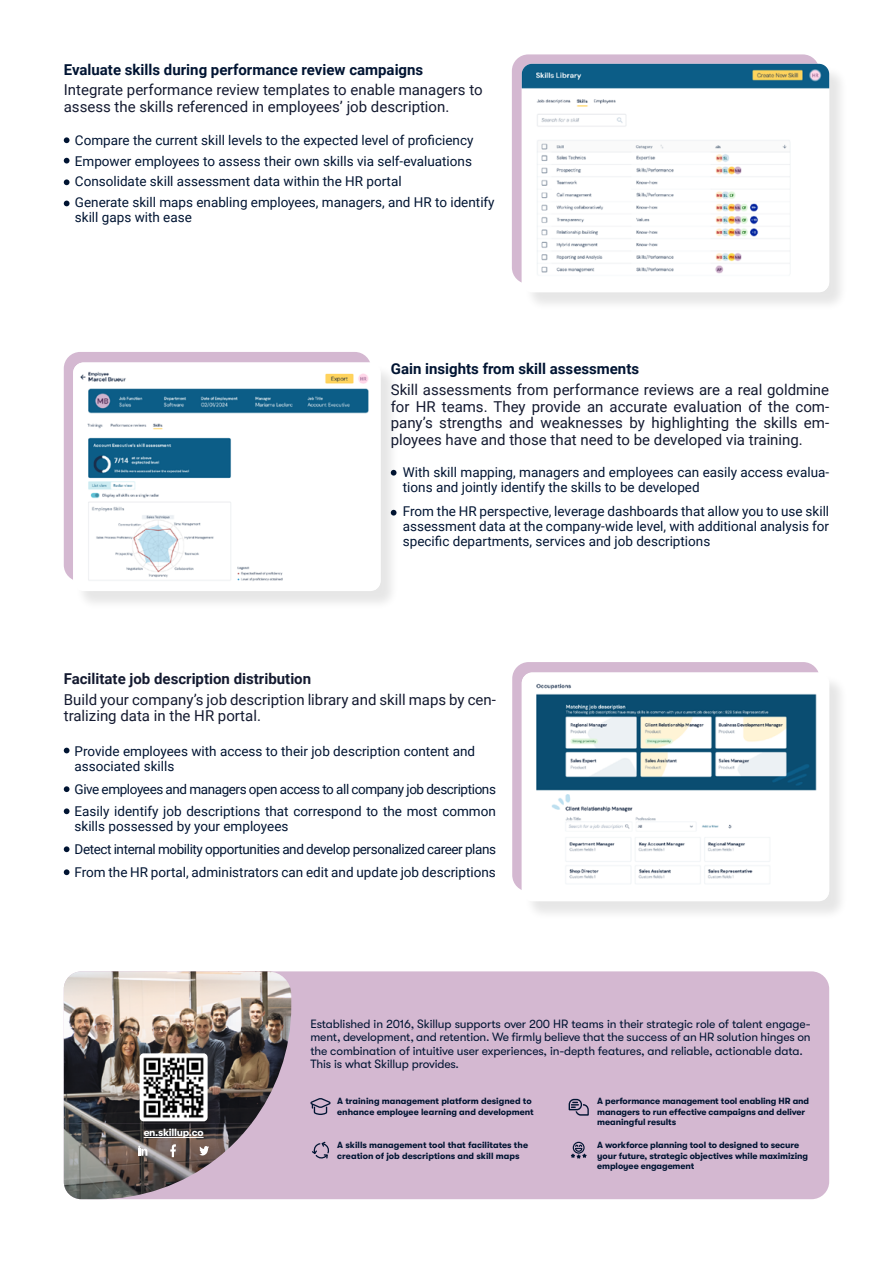
<style>
.page{position:relative;width:893px;height:1263px;background:#fff}
.page>*{position:absolute;margin:0;border:0;box-sizing:border-box;transform-origin:0 0}
.t1{font:15px/16.5px "Roboto";color:#141a30}
.t2{font:700 15px "Roboto";color:#001432}
.t3{font:700 15px "Roboto";color:#141a30}
.t4{font:13.5px/15px "Roboto";color:#001432}
.t5{font:13.5px/22px "Roboto";letter-spacing:-.03em;color:#001432}
.t6{font:12px/13.5px "GT Walsheim Pro";letter-spacing:-.01em;color:#001432}
.t7{font:700 10.5px "GT Walsheim Pro";letter-spacing:-.03em;color:#fff}
.t8{font:700 9px/10.5px "GT Walsheim Pro";letter-spacing:-.01em;color:#001432}
</style>
<div class="page">
<div style="left:512px;top:54px;width:307px;height:230px;background:#d4b8d1;border-radius:16px"></div>
<div style="left:512px;top:662px;width:308px;height:229px;background:#d4b8d1;border-radius:16px"></div>
<div style="left:64px;top:352px;width:307px;height:229px;background:#d4b8d1;border-radius:16px"></div>
<svg style="left:64px;top:748px;width:6px;height:5px"></svg>
<svg style="left:64px;top:786px;width:6px;height:6px"></svg>
<svg style="left:64px;top:808px;width:6px;height:6px"></svg>
<svg style="left:64px;top:846px;width:6px;height:6px"></svg>
<svg style="left:64px;top:869px;width:6px;height:6px"></svg>
<div style="left:524px;top:674px;width:324px;height:246px;background:#000;opacity:.1"></div>
<img style="left:522px;top:672px;width:307px;height:228px">
<div style="left:75px;top:364px;width:325px;height:246px;background:#000;opacity:.1"></div>
<img style="left:73px;top:362px;width:308px;height:228px">
<svg style="left:64px;top:137px;width:6px;height:6px"></svg>
<svg style="left:64px;top:158px;width:6px;height:5px"></svg>
<svg style="left:64px;top:179px;width:6px;height:6px"></svg>
<svg style="left:64px;top:201px;width:6px;height:5px"></svg>
<div style="left:524px;top:66px;width:324px;height:246px;background:#000;opacity:.1"></div>
<img style="left:522px;top:64px;width:307px;height:227px">
<div style="left:64px;top:971px;width:765px;height:228px;background:#d4b8d1;border-radius:18px"></div>
<img style="left:64px;top:971px;width:227px;height:153px">
<img style="left:64px;top:1123px;width:152px;height:76px">
<img style="left:216px;top:1123px;width:35px;height:26px">
<svg style="left:216px;top:1149px;width:12px;height:10px"></svg>
<hr style="left:144px;top:1137px;width:60px;height:1px;background:#fff">
<svg style="left:138px;top:1146px;width:9px;height:10px"></svg>
<svg style="left:170px;top:1144px;width:6px;height:13px"></svg>
<svg style="left:199px;top:1146px;width:10px;height:9px"></svg>
<img style="left:140px;top:1053px;width:68px;height:68px">
<svg style="left:569px;top:1099px;width:20px;height:17px"></svg>
<svg style="left:310px;top:1098px;width:21px;height:17px"></svg>
<svg style="left:312px;top:1142px;width:17px;height:17px"></svg>
<svg style="left:571px;top:1142px;width:16px;height:17px"></svg>
<p class="t2" style="left:64px;top:59px;width:361px">Evaluate skills during performance review campaigns</p>
<p class="t1" style="left:64px;top:81px;width:420px">Integrate performance review templates to enable managers to assess the skills referenced in employees’ job description.</p>
<p class="t4" style="left:75px;top:129px;width:421px;line-height:20.9px">Compare the current skill levels to the expected level of proficiency Empower employees to assess their own skills via self-evaluations Consolidate skill assessment data within the HR portal<br>Generate skill maps enabling employees, managers, and HR to identify</p>
<p class="t4" style="left:75px;top:209px;width:119px">skill gaps with ease</p>
<p class="t2" style="left:391px;top:358px;width:250px">Gain insights from skill assessments</p>
<p class="t1" style="left:391px;top:381px;width:440px;text-align:justify">Skill assessments from performance reviews are a real goldmine for HR teams. They provide an accurate evaluation of the com&shy;pany’s strengths and weaknesses by highlighting the skills em&shy;ployees have and those that need to be developed via training.</p>
<p class="t3" style="left:64px;top:668px;width:249px">Facilitate job description distribution</p>
<p class="t4" style="left:403px;top:464px;width:428px">With skill mapping, managers and employees can easily access evalua&shy;tions and jointly identify the skills to be developed</p>
<p class="t4" style="left:403px;top:504px;width:428px;text-align:justify">From the HR perspective, leverage dashboards that allow you to use skill assessment data at the company-wide level, with additional analysis for specific departments, services and job descriptions</p>
<p class="t1" style="left:64px;top:690px;width:434px">Build your company’s job description library and skill maps by cen&shy;tralizing data in the HR portal.</p>
<p class="t4" style="left:75px;top:743px;width:402px">Provide employees with access to their job description content and associated skills</p>
<p class="t5" style="left:75px;top:777px;width:423px">Give employees and managers open access to all company job descriptions<br>Easily identify job descriptions that correspond to the most common</p>
<p class="t4" style="left:75px;top:814px;width:423px;line-height:23px">skills possessed by your employees<br>Detect internal mobility opportunities and develop personalized career plans<br>From the HR portal, administrators can edit and update job descriptions</p>
<p class="t7" style="left:144px;top:1127px;width:61px">en.skillup.co</p>
<p class="t6" style="left:310px;top:1017px;width:502px">Established in 2016, Skillup supports over 200 HR teams in their strategic role of talent engage&shy;ment, development, and retention. We firmly believe that the success of an HR solution hinges on the combination of intuitive user experiences, in-depth features, and reliable, actionable data.<br>This is what Skillup provides.</p>
<p class="t8" style="left:337px;top:1096px;width:198px">A training management platform designed to enhance employee learning and development</p>
<p class="t8" style="left:597px;top:1096px;width:213px">A performance management tool enabling HR and managers to run effective campaigns and deliver meaningful results</p>
<p class="t8" style="left:337px;top:1140px;width:192px">A skills management tool that facilitates the creation of job descriptions and skill maps</p>
<p class="t8" style="left:597px;top:1140px;width:212px">A workforce planning tool to designed to secure your future, strategic objectives while maximizing employee engagement</p>
</div>
